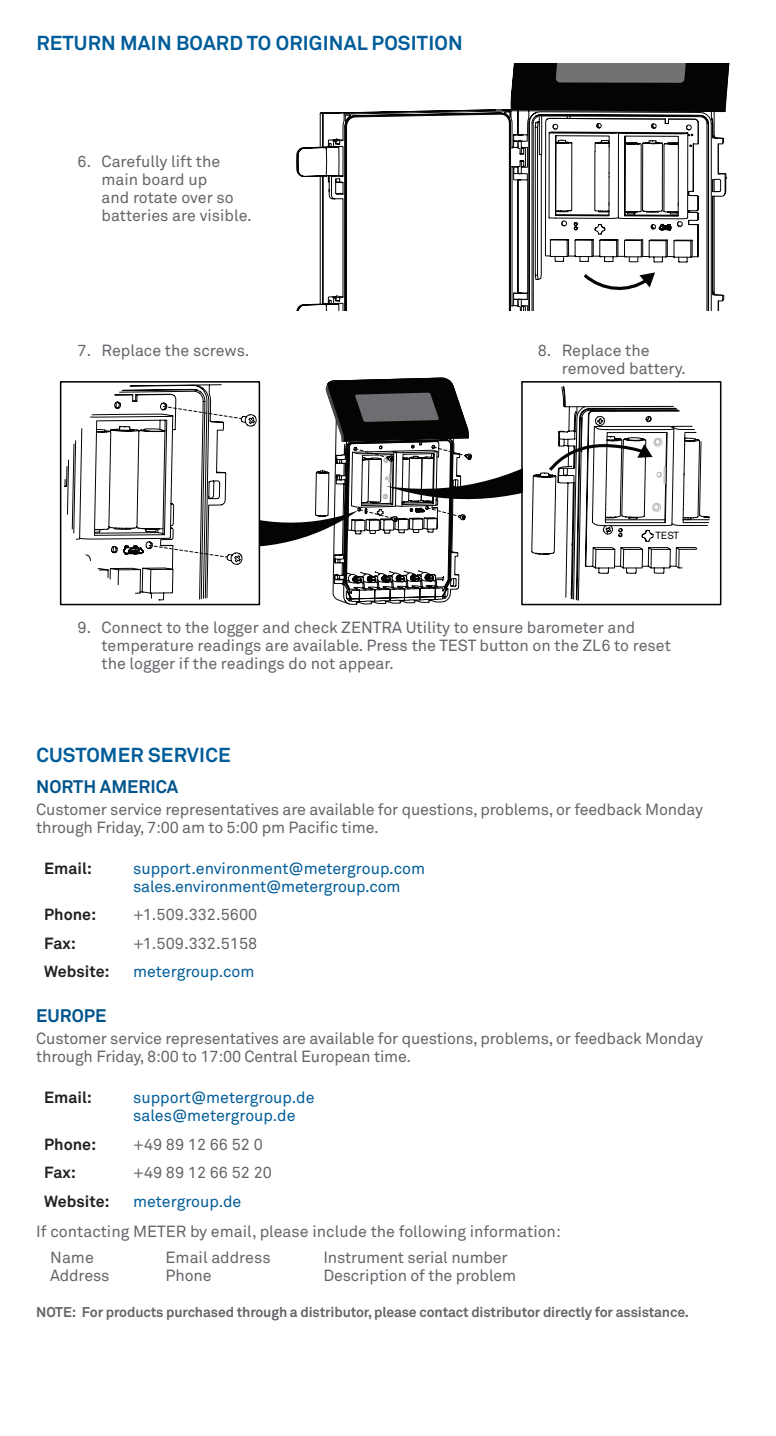
<style>
.page{position:relative;width:776px;height:1436px;background:#fff}
.page>*{position:absolute;margin:0;border:0;box-sizing:border-box;transform-origin:0 0}
.Heading4{font:700 20px "Akkurat Pro";letter-spacing:.01em;color:#005d99}
.QS_First_Level_Blue{font:700 18px "Akkurat Pro";color:#00548b}
.IS_Body_Text_First{font:16px/18px "Akkurat Pro";letter-spacing:-.01em;color:#63656a}
.IS_Body_Text{font:16px "Akkurat Pro";color:#63656a}
.BodyTxt{font:700 16px "Akkurat Pro";color:#231f20}
.IS_Body_Text-2{font:16px "Akkurat Pro";color:#005d99}
.BodyTxtFirst{font:16px "Akkurat Pro";color:#005d99}
.IS_Body_Text_First-2{font:16px "Akkurat Pro";letter-spacing:-.01em;color:#005d99}
.BodyTxt-2{font:16px "Akkurat Pro";color:#005d99}
.IS_NoteTxt{font:700 14px "Akkurat Pro";letter-spacing:-.01em;color:#63656a}
.t1{font:10.2px "Akkurat Pro";color:#040503}
</style>
<div class="page">
<svg style="left:64px;top:428px;width:21px;height:178px"></svg>
<svg style="left:85px;top:377px;width:625px;height:229px"></svg>
<svg style="left:319px;top:109px;width:191px;height:202px"></svg>
<svg style="left:332px;top:111px;width:178px;height:200px"></svg>
<svg style="left:510px;top:64px;width:220px;height:247px"></svg>
<p class="Heading4" style="left:36px;top:30px;width:428px">RETURN MAIN BOARD TO ORIGINAL POSITION</p>
<p class="IS_Body_Text_First" style="left:102px;top:152px;width:152px;text-indent:-24px">6. Carefully lift the main board up<br>and rotate over so batteries are visible.</p>
<p class="IS_Body_Text_First" style="left:78px;top:342px;width:173px">7. Replace the screws.</p>
<p class="IS_Body_Text_First" style="left:561px;top:342px;width:125px;text-indent:-24px">8. Replace the removed battery.</p>
<p class="t1" style="left:655px;top:530px;width:25px">TEST</p>
<p class="IS_Body_Text_First" style="left:102px;top:618px;width:571px;text-indent:-24px">9. Connect to the logger and check ZENTRA Utility to ensure barometer and temperature readings are available. Press the TEST button on the ZL6 to reset the logger if the readings do not appear.</p>
<p class="Heading4" style="left:36px;top:743px;width:196px">CUSTOMER SERVICE</p>
<p class="QS_First_Level_Blue" style="left:36px;top:776px;width:144px">NORTH AMERICA</p>
<p class="IS_Body_Text_First" style="left:36px;top:800px;width:668px">Customer service representatives are available for questions, problems, or feedback Monday through Friday, 7:00 am to 5:00 pm Pacific time.</p>
<p class="BodyTxt" style="left:44px;top:858px;width:49px">Email:</p>
<p class="IS_Body_Text-2" style="left:133px;top:859px;width:293px">support.environment@metergroup.com</p>
<p class="IS_Body_Text_First-2" style="left:133px;top:877px;width:269px">sales.environment@metergroup.com</p>
<p class="BodyTxt" style="left:44px;top:905px;width:54px">Phone:</p>
<p class="IS_Body_Text" style="left:133px;top:905px;width:126px">+1.509.332.5600</p>
<p class="BodyTxt" style="left:44px;top:933px;width:33px">Fax:</p>
<p class="IS_Body_Text" style="left:133px;top:934px;width:126px">+1.509.332.5158</p>
<p class="BodyTxt" style="left:44px;top:962px;width:67px">Website:</p>
<p class="IS_Body_Text-2" style="left:133px;top:962px;width:123px">metergroup.com</p>
<p class="QS_First_Level_Blue" style="left:36px;top:1005px;width:72px">EUROPE</p>
<p class="IS_Body_Text_First" style="left:36px;top:1030px;width:668px">Customer service representatives are available for questions, problems, or feedback Monday through Friday, 8:00 to 17:00 Central European time.</p>
<p class="BodyTxt" style="left:44px;top:1087px;width:49px">Email:</p>
<p class="BodyTxtFirst" style="left:133px;top:1088px;width:183px">support@metergroup.de</p>
<p class="BodyTxtFirst" style="left:133px;top:1106px;width:164px">sales@metergroup.de</p>
<p class="BodyTxt" style="left:44px;top:1134px;width:54px">Phone:</p>
<p class="IS_Body_Text" style="left:133px;top:1134px;width:131px">+49 89 12 66 52 0</p>
<p class="BodyTxt" style="left:44px;top:1162px;width:33px">Fax:</p>
<p class="IS_Body_Text" style="left:133px;top:1163px;width:140px">+49 89 12 66 52 20</p>
<p class="BodyTxt" style="left:44px;top:1191px;width:67px">Website:</p>
<p class="BodyTxt-2" style="left:133px;top:1191px;width:110px">metergroup.de</p>
<p class="IS_Body_Text" style="left:36px;top:1221px;width:526px">If contacting METER by email, please include the following information:</p>
<p class="IS_Body_Text" style="left:50px;top:1248px;width:45px">Name</p>
<p class="IS_Body_Text_First" style="left:50px;top:1266px;width:61px">Address</p>
<p class="IS_Body_Text_First" style="left:323px;top:1248px;width:194px">Instrument serial number<br>Description of the problem</p>
<p class="IS_NoteTxt" style="left:36px;top:1303px;width:654px">NOTE: For products purchased through a distributor, please contact distributor directly for assistance.</p>
<p class="IS_Body_Text" style="left:166px;top:1248px;width:107px">Email address</p>
<p class="IS_Body_Text_First" style="left:166px;top:1266px;width:47px">Phone</p>
</div>
